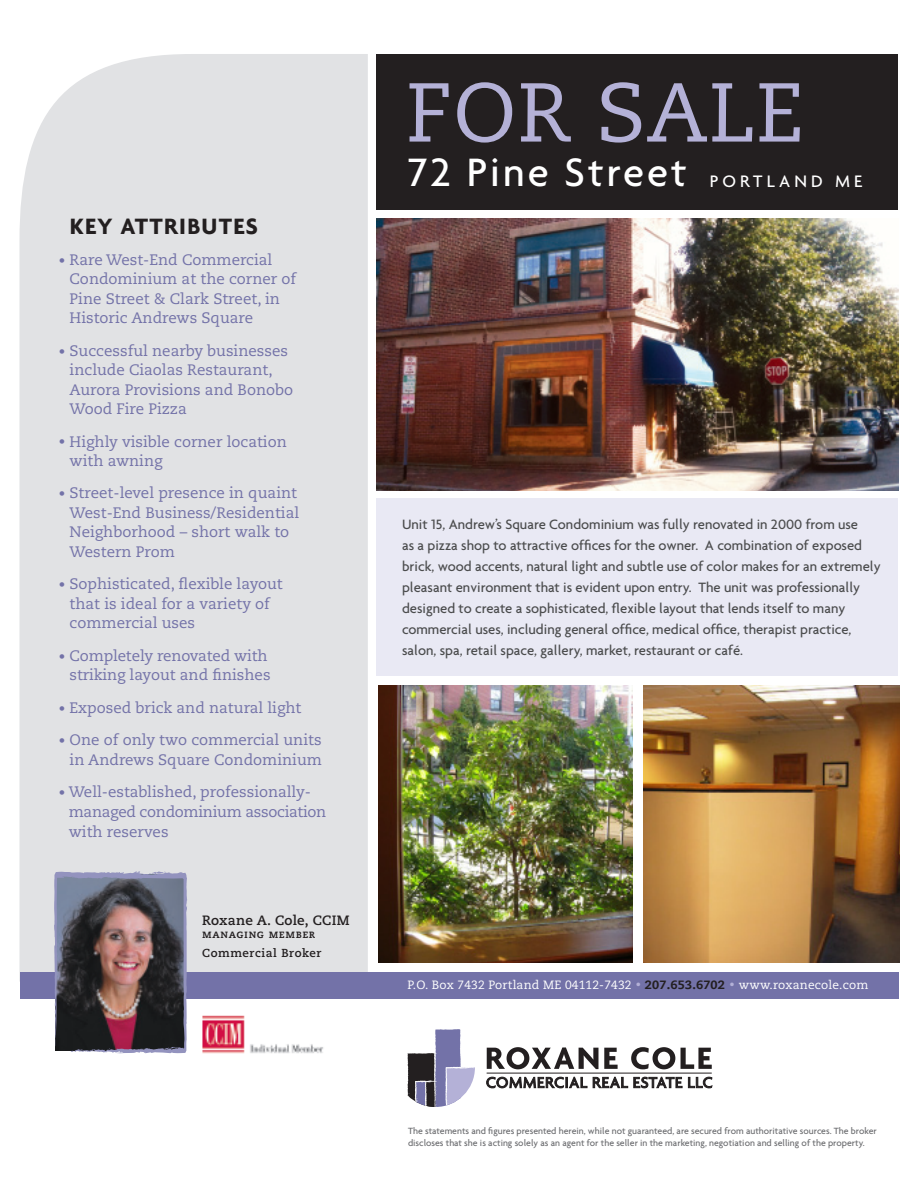
<style>
.page{position:relative;width:918px;height:1188px;background:#fff}
.page>*{position:absolute;margin:0;border:0;box-sizing:border-box;transform-origin:0 0}
.t1{font:83.25px "Caecilia";color:#b4b1d7}
.t2{font:500 42.9px "Agenda";letter-spacing:.07em;color:#fff}
.t3{font:700 24px "Agenda";letter-spacing:.05em;color:#231f20}
.t4{font:500 18px "Agenda";color:#fff}
.t5{font:15.15px/19.5px "Caecilia";color:#7372a8}
.t6{font:500 14.7px/21px "Agenda";color:#4b4c4d}
.t7{font:700 13.5px "Caecilia";letter-spacing:.015em;color:#231f20}
.t8{font:12px "Caecilia";letter-spacing:.015em;color:#fff}
.t9{font:700 11.55px "Caecilia";letter-spacing:.05em;color:#231f20}
.t10{font:11.55px "Caecilia Bold SC";letter-spacing:.05em;color:#231f20}
.t11{font:500 9.75px/12px "Agenda";color:#6c6d70}
.s1{font-size:13.05px}
.s2{font-size:10.35px;color:#b4b1d7}
.s3{font-weight:800;color:#231f20}
</style>
<div class="page">
<div style="left:20px;top:54px;width:348px;height:918px;background:#e1e2e4"></div>
<div style="left:20px;top:972px;width:879px;height:27px;background:#7372a8"></div>
<img style="left:376px;top:218px;width:522px;height:273px">
<img style="left:378px;top:685px;width:254px;height:277px">
<img style="left:644px;top:685px;width:255px;height:277px">
<div style="left:376px;top:54px;width:522px;height:155px;background:#231f20"></div>
<svg style="left:487px;top:1047px;width:111px;height:22px"></svg>
<svg style="left:604px;top:1048px;width:14px;height:21px"></svg>
<svg style="left:631px;top:1047px;width:44px;height:22px"></svg>
<svg style="left:681px;top:1048px;width:31px;height:21px"></svg>
<svg style="left:487px;top:1077px;width:100px;height:11px"></svg>
<svg style="left:593px;top:1077px;width:35px;height:11px"></svg>
<svg style="left:634px;top:1077px;width:48px;height:11px"></svg>
<svg style="left:688px;top:1077px;width:24px;height:11px"></svg>
<hr style="left:487px;top:1073px;width:225px;height:1px;background:#231f20">
<svg style="left:407px;top:1029px;width:68px;height:78px"></svg>
<svg style="left:53px;top:871px;width:135px;height:182px;background:#5f535a"></svg>
<img style="left:202px;top:1015px;width:122px;height:39px">
<div style="left:376px;top:498px;width:522px;height:178px;background:#e9e9f4"></div>
<h3 class="t3" style="left:70px;top:212px;width:190px">KEY ATTRIBUTES</h3>
<p class="t5" style="left:70px;top:250px;width:228px;text-indent:-11px"><span class="s1">•</span> Rare West-End Commercial<br>Condominium at the corner of<br>Pine Street &amp; Clark Street, in<br>Historic Andrews Square</p>
<p class="t5" style="left:70px;top:341px;width:225px;text-indent:-11px"><span class="s1">•</span> Successful nearby businesses include Ciaolas Restaurant,<br>Aurora Provisions and Bonobo<br>Wood Fire Pizza</p>
<p class="t5" style="left:70px;top:432px;width:219px;text-indent:-11px"><span class="s1">•</span> Highly visible corner location with awning</p>
<p class="t5" style="left:70px;top:484px;width:231px;text-indent:-11px"><span class="s1">•</span> Street-level presence in quaint<br>West-End Business/Residential<br>Neighborhood – short walk to<br>Western Prom</p>
<p class="t5" style="left:70px;top:575px;width:215px;text-indent:-11px"><span class="s1">•</span> Sophisticated, flexible layout that is ideal for a variety of commercial uses</p>
<p class="t5" style="left:59px;top:646px;width:213px;text-align:right"><span class="s1">•</span> Completely renovated with striking layout and finishes</p>
<p class="t5" style="left:59px;top:698px;width:244px"><span class="s1">•</span> Exposed brick and natural light</p>
<p class="t5" style="left:59px;top:731px;width:265px;text-align:right"><span class="s1">•</span> One of only two commercial units in Andrews Square Condominium</p>
<p class="t5" style="left:69px;top:782px;width:259px;text-indent:-10px"><span class="s1">•</span> Well-established, professionally&shy;managed condominium association with reserves</p>
<p class="t7" style="left:202px;top:912px;width:149px">Roxane A. Cole, CCIM</p>
<p class="t10" style="left:202px;top:927px;width:115px">managing member</p>
<p class="t9" style="left:202px;top:947px;width:121px">Commercial Broker</p>
<h1 class="t1" style="left:406px;top:64px;width:399px">for sale</h1>
<h2 class="t2" style="left:407px;top:146px;width:281px">72 Pine Street</h2>
<p class="t4" style="left:710px;top:170px;width:154px">por t l and me</p>
<p class="t6" style="left:402px;top:513px;width:480px">Unit 15, Andrew’s Square Condominium was fully renovated in 2000 from use<br>as a pizza shop to attractive offices for the owner. A combination of exposed brick, wood accents, natural light and subtle use of color makes for an extremely pleasant environment that is evident upon entry. The unit was professionally designed to create a sophisticated, flexible layout that lends itself to many commercial uses, including general office, medical office, therapist practice, salon, spa, retail space, gallery, market, restaurant or café.</p>
<p class="t8" style="left:407px;top:978px;width:462px">P.O. Box 7432 Portland ME 04112-7432 <span class="s2">•</span> <span class="s3">207.653.6702</span> <span class="s2">•</span> www.roxanecole.com</p>
<p class="t11" style="left:408px;top:1125px;width:470px">The statements and figures presented herein, while not guaranteed, are secured from authoritative sources. The broker discloses that she is acting solely as an agent for the seller in the marketing, negotiation and selling of the property.</p>
</div>
